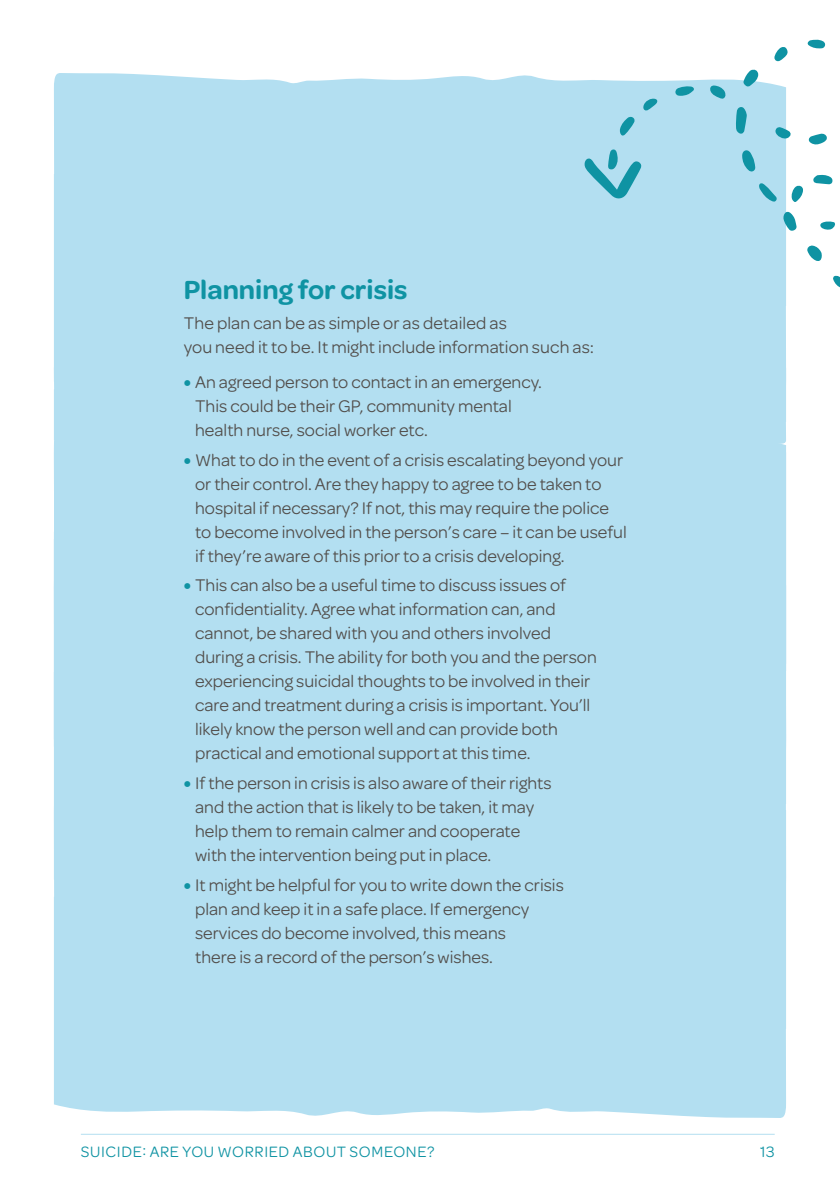
<style>
.page{position:relative;width:840px;height:1191px;background:#fff}
.page>*{position:absolute;margin:0;border:0;box-sizing:border-box;transform-origin:0 0}
.t1{font:600 28px "Omnes";color:#0f93a3}
.t2{font:18px/24px "Omnes";color:#524e4b}
.t3{font:16px "Omnes";letter-spacing:.04em;color:#0f93a3}
.s1{font-weight:700;font-size:20px;color:#0f93a3}
</style>
<div class="page">
<hr style="left:81px;top:1133px;width:693px;height:1px;background:#b3dff1">
<svg style="left:54px;top:72px;width:731px;height:102px;background:#b8e1f1"></svg>
<div style="left:54px;top:174px;width:731px;height:190px;background:#b3dff1"></div>
<div style="left:54px;top:364px;width:731px;height:25px;background:#b3dff1"></div>
<div style="left:54px;top:389px;width:731px;height:40px;background:#b3dff1"></div>
<div style="left:54px;top:429px;width:731px;height:103px;background:#b3dff1"></div>
<div style="left:54px;top:532px;width:731px;height:37px;background:#b3dff1"></div>
<div style="left:54px;top:897px;width:731px;height:221px;background:#b3dff1"></div>
<div style="left:54px;top:569px;width:731px;height:103px;background:#b3dff1"></div>
<div style="left:54px;top:672px;width:731px;height:222px;background:#b3dff1"></div>
<svg style="left:735px;top:106px;width:11px;height:28px"></svg>
<svg style="left:741px;top:150px;width:14px;height:22px"></svg>
<svg style="left:782px;top:211px;width:14px;height:20px"></svg>
<svg style="left:742px;top:69px;width:15px;height:18px"></svg>
<svg style="left:619px;top:116px;width:15px;height:21px"></svg>
<svg style="left:807px;top:245px;width:14px;height:16px"></svg>
<svg style="left:758px;top:183px;width:18px;height:19px"></svg>
<svg style="left:583px;top:149px;width:58px;height:51px;background:#7dc6d7"></svg>
<svg style="left:813px;top:175px;width:19px;height:9px"></svg>
<svg style="left:808px;top:133px;width:18px;height:12px"></svg>
<svg style="left:708px;top:85px;width:17px;height:14px"></svg>
<svg style="left:674px;top:85px;width:20px;height:11px"></svg>
<svg style="left:791px;top:185px;width:11px;height:17px"></svg>
<svg style="left:774px;top:47px;width:13px;height:15px"></svg>
<svg style="left:774px;top:126px;width:17px;height:14px"></svg>
<svg style="left:807px;top:39px;width:17px;height:10px"></svg>
<svg style="left:833px;top:275px;width:6px;height:12px"></svg>
<svg style="left:642px;top:97px;width:15px;height:14px"></svg>
<svg style="left:820px;top:221px;width:14px;height:9px"></svg>
<h1 class="t1" style="left:184px;top:269px;width:225px">Planning for crisis</h1>
<p class="t2" style="left:184px;top:309px;width:412px">The plan can be as simple or as detailed as<br>you need it to be. It might include information such as:</p>
<p class="t2" style="left:195px;top:369px;width:348px;text-indent:-11px"><span class="s1">•</span> An agreed person to contact in an emergency.<br>This could be their GP, community mental health nurse, social worker etc.</p>
<p class="t2" style="left:195px;top:446px;width:433px;text-indent:-11px"><span class="s1">•</span> What to do in the event of a crisis escalating beyond your or their control. Are they happy to agree to be taken to hospital if necessary? If not, this may require the police to become involved in the person’s care – it can be useful if they’re aware of this prior to a crisis developing.</p>
<p class="t2" style="left:195px;top:572px;width:403px;text-indent:-11px"><span class="s1">•</span> This can also be a useful time to discuss issues of confidentiality. Agree what information can, and cannot, be shared with you and others involved during a crisis. The ability for both you and the person experiencing suicidal thoughts to be involved in their care and treatment during a crisis is important. You’ll likely know the person well and can provide both practical and emotional support at this time.</p>
<p class="t2" style="left:195px;top:770px;width:358px;text-indent:-11px"><span class="s1">•</span> If the person in crisis is also aware of their rights and the action that is likely to be taken, it may help them to remain calmer and cooperate with the intervention being put in place.</p>
<p class="t2" style="left:195px;top:871px;width:370px;text-indent:-11px"><span class="s1">•</span> It might be helpful for you to write down the crisis plan and keep it in a safe place. If emergency services do become involved, this means<br>there is a record of the person’s wishes.</p>
<p class="t3" style="left:81px;top:1140px;width:355px">SUICIDE: ARE YOU WORRIED ABOUT SOMEONE?</p>
<p class="t3" style="left:759px;top:1140px;width:16px">13</p>
</div>
